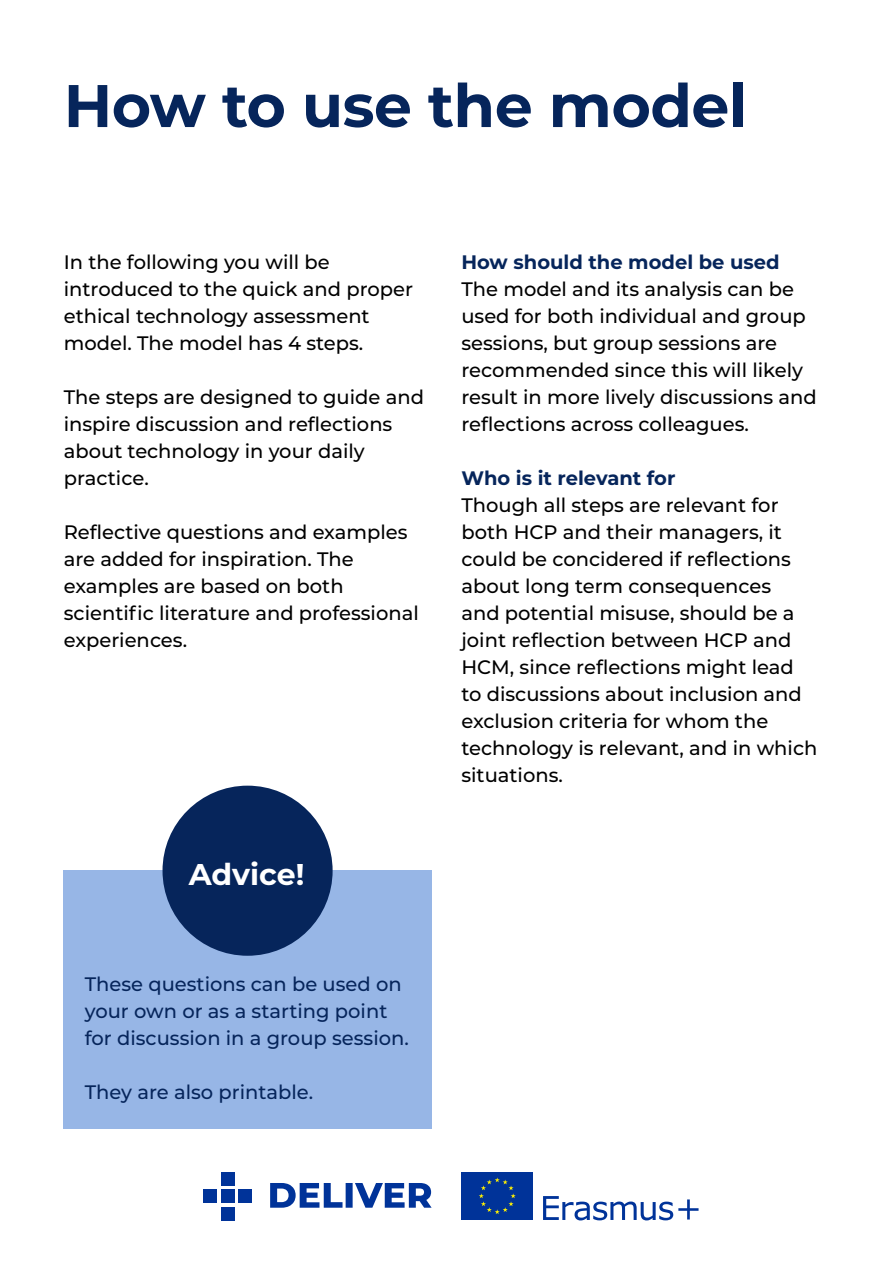
<style>
.page{position:relative;width:893px;height:1263px;background:#fff}
.page>*{position:absolute;margin:0;border:0;box-sizing:border-box;transform-origin:0 0}
.R2{font:700 60px "Montserrat";letter-spacing:-.01em;color:#06255b}
.B{font:700 30px "Montserrat";color:#fff}
.B-2{font:500 19.5px/27px "Montserrat";color:#000}
.B-3{font:500 19.5px/27px "Montserrat";color:#06255b}
.M{font:700 19.5px "Montserrat";color:#06255b}
</style>
<div class="page">
<div style="left:221px;top:1172px;width:13px;height:13px;background:#039"></div>
<div style="left:221px;top:1190px;width:13px;height:13px;background:#039"></div>
<div style="left:239px;top:1190px;width:13px;height:13px;background:#039"></div>
<div style="left:203px;top:1190px;width:14px;height:13px;background:#039"></div>
<div style="left:221px;top:1207px;width:13px;height:13px;background:#039"></div>
<svg style="left:270px;top:1183px;width:162px;height:25px"></svg>
<svg style="left:543px;top:1196px;width:155px;height:24px"></svg>
<div style="left:461px;top:1172px;width:72px;height:48px;background:#039"></div>
<svg style="left:479px;top:1177px;width:37px;height:37px"></svg>
<div style="left:64px;top:871px;width:368px;height:258px;background:#97b6e6"></div>
<div style="left:163px;top:786px;width:170px;height:170px;background:#06255b;border-radius:50%"></div>
<p class="R2" style="left:64px;top:62px;width:685px">How to use the model</p>
<p class="B-2" style="left:64px;top:248px;width:351px">In the following you will be introduced to the quick and proper ethical technology assessment model. The model has 4 steps.</p>
<p class="B-2" style="left:64px;top:383px;width:362px">The steps are designed to guide and inspire discussion and reflections about technology in your daily practice.</p>
<p class="B-2" style="left:64px;top:518px;width:356px">Reflective questions and examples are added for inspiration. The examples are based on both scientific literature and professional experiences.</p>
<p class="B" style="left:189px;top:853px;width:117px">Advice!</p>
<p class="B-3" style="left:85px;top:970px;width:326px">These questions can be used on your own or as a starting point for discussion in a group session.</p>
<p class="B-3" style="left:85px;top:1078px;width:230px">They are also printable.</p>
<p class="M" style="left:461px;top:248px;width:320px">How should the model be used</p>
<p class="B-2" style="left:461px;top:275px;width:357px">The model and its analysis can be used for both individual and group sessions, but group sessions are recommended since this will likely result in more lively discussions and reflections across colleagues.</p>
<p class="M" style="left:461px;top:464px;width:216px">Who is it relevant for</p>
<p class="B-2" style="left:461px;top:491px;width:357px">Though all steps are relevant for both HCP and their managers, it could be concidered if reflections about long term consequences<br>and potential misuse, should be a joint reflection between HCP and<br>HCM, since reflections might lead to discussions about inclusion and exclusion criteria for whom the technology is relevant, and in which situations.</p>
</div>
